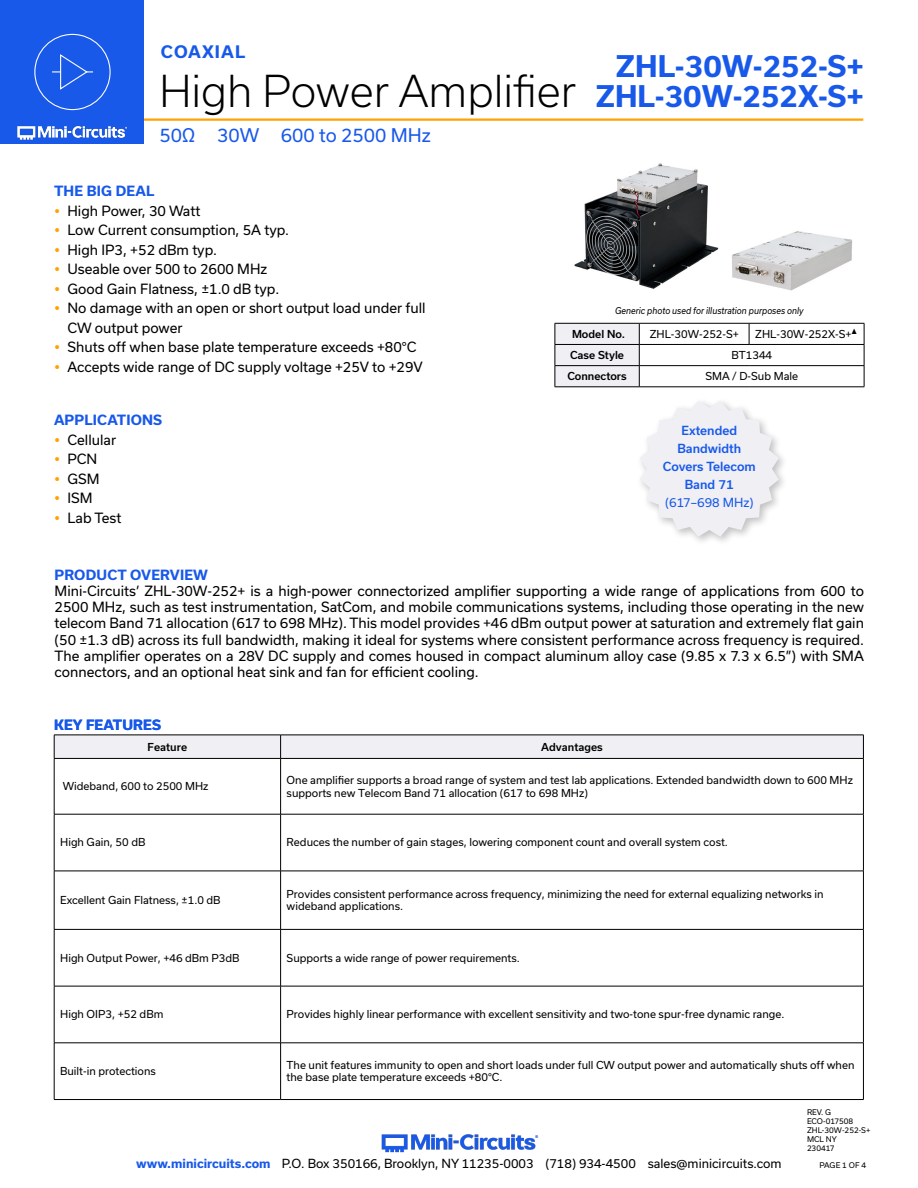
<style>
.page{position:relative;width:918px;height:1188px;background:#fff}
.page>*{position:absolute;margin:0;border:0;box-sizing:border-box;transform-origin:0 0}
.t1{font:300 42px "Usual";color:#000}
.t2{font:700 28.5px "Usual";color:#1859ea}
.t3{font:18px "Usual";color:#1859ea}
.t4{font:700 16.5px "Usual";letter-spacing:.065em;color:#1859ea}
.Regular_Copy{font:13.5px/16.2px "Usual";color:#000}
.Blue_Headers{font:700 13.5px "Usual";letter-spacing:.015em;color:#1859ea}
.t5{font:12px "Usual";color:#000}
.t6{font:500 12px "Usual";color:#1859ea}
.t7{font:12px "Usual";color:#1859ea}
.Table_Body_Left_Just{font:10.5px/12.6px "Usual";color:#000}
.Table_Body_Center{font:10.5px "Usual";color:#000}
.Table_Header_Center{font:500 10.5px "Usual";color:#000}
.t8{font:italic 9px "Usual";color:#000;scale:.9 1}
.Revision{font:7.5px "Usual";color:#000}
.s1{font-weight:700;font-size:28.5px;color:#1859ea}
.s2{font-weight:700;color:#1859ea}
</style>
<div class="page">
<img style="left:381px;top:1134px;width:158px;height:19px">
<hr style="left:130px;top:118px;width:733px;height:3px;background:#ffa300">
<div style="left:0;top:0;width:144px;height:144px;background:#1859ea"></div>
<img style="left:17px;top:120px;width:128px;height:20px">
<div style="left:34px;top:34px;width:77px;height:76px;border:1px solid #fff;border-radius:50%"></div>
<svg style="left:52px;top:54px;width:41px;height:36px"></svg>
<svg style="left:640px;top:401px;width:139px;height:136px"></svg>
<img style="left:732px;top:231px;width:120px;height:60px">
<svg style="left:54px;top:735px;width:810px;height:23px"></svg>
<hr style="left:54px;top:758px;width:227px;height:1px;background:#000">
<hr style="left:54px;top:759px;width:1px;height:55px;background:#000">
<hr style="left:281px;top:758px;width:583px;height:1px;background:#000">
<hr style="left:280px;top:759px;width:1px;height:55px;background:#000">
<hr style="left:863px;top:759px;width:1px;height:55px;background:#000">
<hr style="left:54px;top:814px;width:227px;height:1px;background:#000">
<hr style="left:54px;top:814px;width:1px;height:57px;background:#000">
<hr style="left:281px;top:814px;width:583px;height:1px;background:#000">
<hr style="left:280px;top:814px;width:1px;height:57px;background:#000">
<hr style="left:863px;top:814px;width:1px;height:57px;background:#000">
<hr style="left:54px;top:871px;width:227px;height:1px;background:#000">
<hr style="left:54px;top:871px;width:1px;height:58px;background:#000">
<hr style="left:281px;top:871px;width:583px;height:1px;background:#000">
<hr style="left:280px;top:871px;width:1px;height:58px;background:#000">
<hr style="left:863px;top:871px;width:1px;height:58px;background:#000">
<hr style="left:54px;top:929px;width:227px;height:1px;background:#000">
<hr style="left:54px;top:930px;width:1px;height:56px;background:#000">
<hr style="left:281px;top:929px;width:583px;height:1px;background:#000">
<hr style="left:280px;top:930px;width:1px;height:56px;background:#000">
<hr style="left:863px;top:930px;width:1px;height:56px;background:#000">
<hr style="left:54px;top:986px;width:227px;height:1px;background:#000">
<hr style="left:54px;top:986px;width:1px;height:57px;background:#000">
<hr style="left:281px;top:986px;width:583px;height:1px;background:#000">
<hr style="left:280px;top:986px;width:1px;height:57px;background:#000">
<hr style="left:863px;top:986px;width:1px;height:57px;background:#000">
<hr style="left:54px;top:1043px;width:227px;height:1px;background:#000">
<hr style="left:54px;top:1043px;width:1px;height:56px;background:#000">
<hr style="left:281px;top:1043px;width:583px;height:1px;background:#000">
<hr style="left:280px;top:1043px;width:1px;height:56px;background:#000">
<hr style="left:863px;top:1043px;width:1px;height:56px;background:#000">
<hr style="left:54px;top:1099px;width:227px;height:1px;background:#000">
<hr style="left:281px;top:1099px;width:583px;height:1px;background:#000">
<hr style="left:639px;top:323px;width:110px;height:1px;background:#000">
<hr style="left:749px;top:323px;width:115px;height:1px;background:#000">
<svg style="left:749px;top:323px;width:1px;height:21px"></svg>
<hr style="left:639px;top:344px;width:110px;height:1px;background:#000">
<hr style="left:749px;top:344px;width:115px;height:1px;background:#000">
<hr style="left:639px;top:365px;width:110px;height:1px;background:#000">
<svg style="left:555px;top:323px;width:85px;height:64px"></svg>
<hr style="left:749px;top:365px;width:115px;height:1px;background:#000">
<svg style="left:864px;top:323px;width:1px;height:64px"></svg>
<hr style="left:555px;top:387px;width:84px;height:1px;background:#000">
<hr style="left:639px;top:387px;width:110px;height:1px;background:#000">
<hr style="left:749px;top:387px;width:115px;height:1px;background:#000">
<img style="left:574px;top:163px;width:145px;height:126px">
<p class="t4" style="left:161px;top:42px;width:86px">COAXIAL</p>
<h2 class="t2" style="left:616px;top:50px;width:250px">ZHL-30W-252-S+</h2>
<h1 class="t1" style="left:159px;top:67px;width:706px">High Power Amplifier <span class="s1">ZHL-30W-252X-S+</span></h1>
<h3 class="t3" style="left:159px;top:125px;width:273px">50Ω 30W 600 to 2500 MHz</h3>
<p class="Blue_Headers" style="left:54px;top:183px;width:102px">THE BIG DEAL</p>
<p class="Regular_Copy" style="left:68px;top:202px;width:134px">High Power, 30 Watt</p>
<p class="Regular_Copy" style="left:68px;top:222px;width:223px">Low Current consumption, 5A typ.</p>
<p class="Regular_Copy" style="left:68px;top:241px;width:151px">High IP3, +52 dBm typ.</p>
<p class="Regular_Copy" style="left:68px;top:261px;width:201px">Useable over 500 to 2600 MHz</p>
<p class="Regular_Copy" style="left:68px;top:280px;width:213px">Good Gain Flatness, ±1.0 dB typ.</p>
<p class="Regular_Copy" style="left:68px;top:298px;width:360px;line-height:19.5px">No damage with an open or short output load under full<br>CW output power</p>
<p class="Regular_Copy" style="left:68px;top:339px;width:351px">Shuts off when base plate temperature exceeds +80°C</p>
<p class="Regular_Copy" style="left:68px;top:358px;width:357px">Accepts wide range of DC supply voltage +25V to +29V</p>
<p class="Blue_Headers" style="left:54px;top:412px;width:110px">APPLICATIONS</p>
<p class="Regular_Copy" style="left:68px;top:432px;width:50px">Cellular</p>
<p class="Regular_Copy" style="left:68px;top:451px;width:31px">PCN</p>
<p class="Regular_Copy" style="left:68px;top:471px;width:34px">GSM</p>
<p class="Regular_Copy" style="left:68px;top:490px;width:27px">ISM</p>
<p class="Regular_Copy" style="left:68px;top:510px;width:55px">Lab Test</p>
<p class="t8" style="left:615px;top:306px;width:211px">Generic photo used for illustration purposes only</p>
<p class="Table_Header_Center" style="left:572px;top:328px;width:55px">Model No.</p>
<p class="Table_Body_Center" style="left:650px;top:328px;width:91px">ZHL-30W-252-S+</p>
<p class="Table_Body_Center" style="left:755px;top:328px;width:105px">ZHL-30W-252X-S+<sup>▲</sup></p>
<p class="Table_Header_Center" style="left:570px;top:349px;width:55px">Case Style</p>
<p class="Table_Body_Center" style="left:732px;top:349px;width:42px">BT1344</p>
<p class="Table_Header_Center" style="left:567px;top:370px;width:61px">Connectors</p>
<p class="Table_Body_Center" style="left:705px;top:370px;width:94px">SMA / D-Sub Male</p>
<p class="t6" style="left:682px;top:424px;width:57px">Extended</p>
<p class="t6" style="left:677px;top:442px;width:65px">Bandwidth</p>
<p class="t6" style="left:663px;top:460px;width:95px">Covers Telecom</p>
<p class="t6" style="left:685px;top:478px;width:51px">Band 71</p>
<p class="t7" style="left:665px;top:496px;width:90px">(617–698 MHz)</p>
<p class="Blue_Headers" style="left:55px;top:567px;width:155px">PRODUCT OVERVIEW</p>
<p class="Regular_Copy" style="left:55px;top:583px;width:811px;text-align:justify">Mini-Circuits’ ZHL-30W-252+ is a high-power connectorized amplifier supporting a wide range of applications from 600 to 2500 MHz, such as test instrumentation, SatCom, and mobile communications systems, including those operating in the new telecom Band 71 allocation (617 to 698 MHz). This model provides +46 dBm output power at saturation and extremely flat gain (50 ±1.3 dB) across its full bandwidth, making it ideal for systems where consistent performance across frequency is required.<br>The amplifier operates on a 28V DC supply and comes housed in compact aluminum alloy case (9.85 x 7.3 x 6.5”) with SMA connectors, and an optional heat sink and fan for efficient cooling.</p>
<p class="Blue_Headers" style="left:54px;top:718px;width:108px">KEY FEATURES</p>
<p class="Table_Header_Center" style="left:148px;top:741px;width:41px">Feature</p>
<p class="Table_Header_Center" style="left:541px;top:741px;width:63px">Advantages</p>
<p class="Table_Body_Left_Just" style="left:63px;top:780px;width:147px">Wideband, 600 to 2500 MHz</p>
<p class="Table_Body_Left_Just" style="left:287px;top:774px;width:568px">One amplifier supports a broad range of system and test lab applications. Extended bandwidth down to 600 MHz supports new Telecom Band 71 allocation (617 to 698 MHz)</p>
<p class="Table_Body_Left_Just" style="left:60px;top:836px;width:87px">High Gain, 50 dB</p>
<p class="Table_Body_Left_Just" style="left:287px;top:836px;width:443px">Reduces the number of gain stages, lowering component count and overall system cost.</p>
<p class="Table_Body_Left_Just" style="left:60px;top:894px;width:162px">Excellent Gain Flatness, ±1.0 dB</p>
<p class="Table_Body_Left_Just" style="left:287px;top:888px;width:538px">Provides consistent performance across frequency, minimizing the need for external equalizing networks in wideband applications.</p>
<p class="Table_Body_Left_Just" style="left:60px;top:951px;width:181px">High Output Power, +46 dBm P3dB</p>
<p class="Table_Body_Left_Just" style="left:287px;top:951px;width:235px">Supports a wide range of power requirements.</p>
<p class="Table_Body_Left_Just" style="left:60px;top:1008px;width:105px">High OIP3, +52 dBm</p>
<p class="Table_Body_Left_Just" style="left:287px;top:1008px;width:499px">Provides highly linear performance with excellent sensitivity and two-tone spur-free dynamic range.</p>
<p class="Table_Body_Left_Just" style="left:60px;top:1065px;width:97px">Built-in protections</p>
<p class="Table_Body_Left_Just" style="left:287px;top:1059px;width:569px">The unit features immunity to open and short loads under full CW output power and automatically shuts off when the base plate temperature exceeds +80°C.</p>
<p class="Revision" style="left:807px;top:1107px;width:26px">REV. G</p>
<p class="Revision" style="left:807px;top:1116px;width:48px">ECO-017508</p>
<p class="Revision" style="left:807px;top:1125px;width:65px">ZHL-30W-252-S+</p>
<p class="Revision" style="left:807px;top:1134px;width:31px">MCL NY</p>
<p class="Revision" style="left:807px;top:1143px;width:29px">230417</p>
<p class="t5" style="left:136px;top:1157px;width:647px"><span class="s2">www.minicircuits.com</span> P.O. Box 350166, Brooklyn, NY 11235-0003 (718) 934-4500 sales@minicircuits.com</p>
<p class="Revision" style="left:819px;top:1161px;width:48px">PAGE 1 OF 4</p>
</div>
